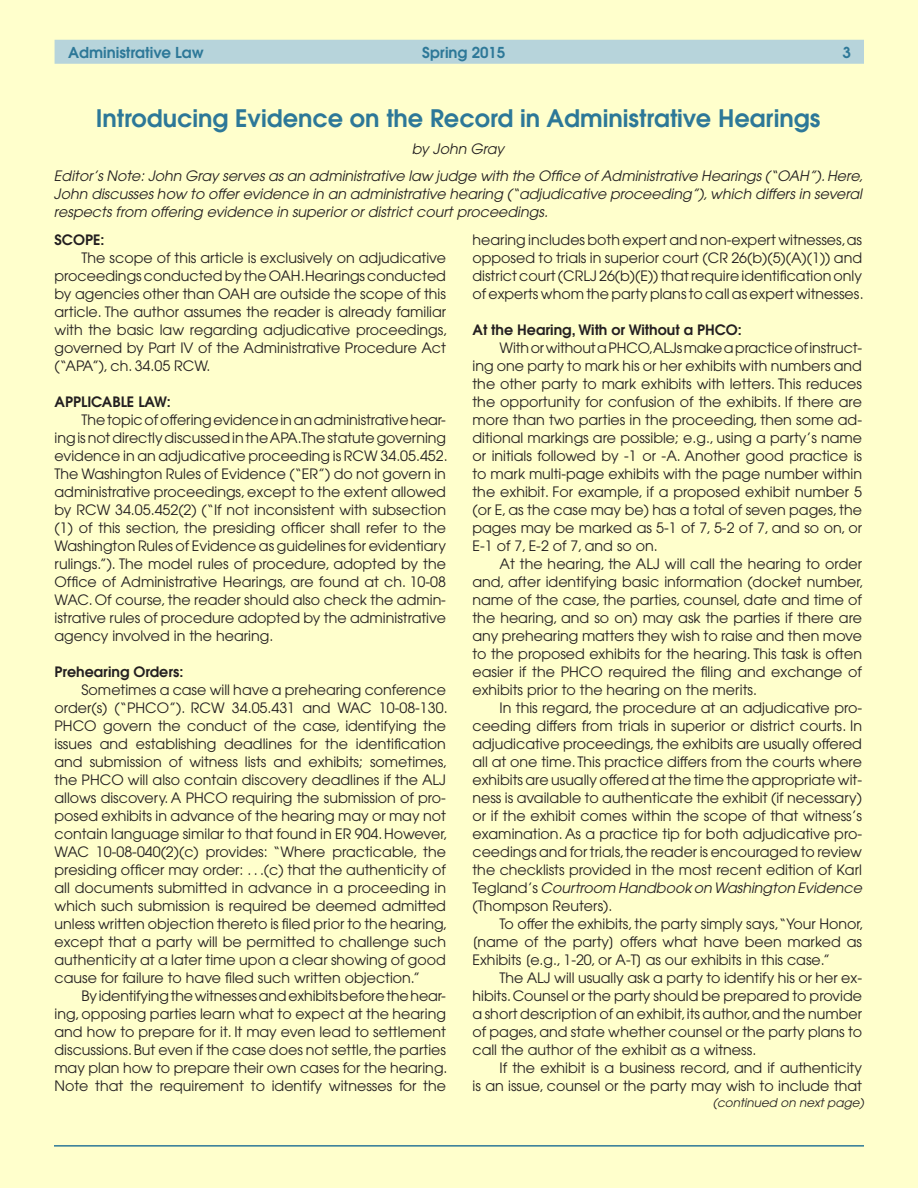
<style>
.page{position:relative;width:918px;height:1188px;background:#ffc}
.page>*{position:absolute;margin:0;border:0;box-sizing:border-box;transform-origin:0 0}
.title_new_column{font:600 24px "Avant Garde";color:#2d7898}
.folio{font:600 15px "Avant Garde";color:#2d7898}
.body{font:14.25px/18px "Avant Garde";color:#231f20;text-align:justify}
.ednote{font:italic 14.25px/18px "Avant Garde";color:#231f20;text-align:justify}
.sub{font:600 14.25px "Avant Garde";color:#231f20}
.byline{font:italic 14.25px "Avant Garde";color:#231f20}
.continued_on{font:italic 12px "Avant Garde";color:#231f20}
.s1{font-style:italic}
</style>
<div class="page">
<div style="left:55px;top:40px;width:809px;height:24px;background:#b7d4db"></div>
<hr style="left:54px;top:1145px;width:810px;height:2px;background:#2d7898">
<p class="folio" style="left:68px;top:43px;width:137px">Administrative Law</p>
<p class="folio" style="left:422px;top:43px;width:85px">Spring 2015</p>
<p class="folio" style="left:843px;top:43px;width:10px">3</p>
<p class="title_new_column" style="left:96px;top:103px;width:726px">Introducing Evidence on the Record in Administrative Hearings</p>
<p class="byline" style="left:412px;top:141px;width:94px">by John Gray</p>
<p class="ednote" style="left:54px;top:167px;width:811px">Editor’s Note: John Gray serves as an administrative law judge with the Office of Administrative Hearings (“OAH”). Here, John discusses how to offer evidence in an administrative hearing (“adjudicative proceeding”), which differs in several respects from offering evidence in superior or district court proceedings.</p>
<p class="sub" style="left:55px;top:231px;width:51px">SCOPE:</p>
<p class="body" style="left:55px;top:249px;width:395px;text-indent:27px">The scope of this article is exclusively on adjudicative proceedings conducted by the OAH.Hearings conducted by agencies other than OAH are outside the scope of this article. The author assumes the reader is already familiar with the basic law regarding adjudicative proceedings, governed by Part IV of the Administrative Procedure Act (“APA”), ch. 34.05 RCW.</p>
<p class="sub" style="left:55px;top:393px;width:118px">APPLICABLE LAW:</p>
<p class="body" style="left:55px;top:411px;width:395px;text-indent:27px">The topic of offering evidence in an administrative hear&shy;ing is not directly discussed in the APA.The statute governing evidence in an adjudicative proceeding is RCW 34.05.452.<br>The Washington Rules of Evidence (“ER”) do not govern in administrative proceedings, except to the extent allowed by RCW 34.05.452(2) (“If not inconsistent with subsection (1) of this section, the presiding officer shall refer to the Washington Rules of Evidence as guidelines for evidentiary rulings.”). The model rules of procedure, adopted by the Office of Administrative Hearings, are found at ch. 10-08<br>WAC. Of course, the reader should also check the admin&shy;istrative rules of procedure adopted by the administrative agency involved in the hearing.</p>
<p class="sub" style="left:55px;top:663px;width:130px">Prehearing Orders:</p>
<p class="body" style="left:55px;top:681px;width:395px;text-align:left;text-indent:27px">Sometimes a case will have a prehearing conference order(s) (“PHCO”). RCW 34.05.431 and WAC 10-08-130.<br>PHCO govern the conduct of the case, identifying the issues and establishing deadlines for the identification and submission of witness lists and exhibits; sometimes, the PHCO will also contain discovery deadlines if the ALJ allows discovery. A PHCO requiring the submission of pro&shy;posed exhibits in advance of the hearing may or may not contain language similar to that found in ER 904. However, WAC 10-08-040(2)(c) provides: “Where practicable, the presiding officer may order: . . .(c) that the authenticity of all documents submitted in advance in a proceeding in which such submission is required be deemed admitted unless written objection thereto is filed prior to the hearing, except that a party will be permitted to challenge such authenticity at a later time upon a clear showing of good cause for failure to have filed such written objection.”</p>
<p class="body" style="left:55px;top:987px;width:394px;text-indent:27px">By identifying the witnesses and exhibits before the hear&shy;ing, opposing parties learn what to expect at the hearing and how to prepare for it. It may even lead to settlement discussions. But even if the case does not settle, the parties may plan how to prepare their own cases for the hearing.<br>Note that the requirement to identify witnesses for the</p>
<p class="body" style="left:472px;top:231px;width:393px">hearing includes both expert and non-expert witnesses, as opposed to trials in superior court (CR 26(b)(5)(A)(1)) and district court (CRLJ 26(b)(E)) that require identification only of experts whom the party plans to call as expert witnesses.</p>
<p class="sub" style="left:472px;top:321px;width:271px">At the Hearing, With or Without a PHCO:</p>
<p class="body" style="left:472px;top:339px;width:391px;text-indent:27px">With or without a PHCO,ALJs make a practice of instruct&shy;ing one party to mark his or her exhibits with numbers and the other party to mark exhibits with letters. This reduces the opportunity for confusion of the exhibits. If there are more than two parties in the proceeding, then some ad&shy;ditional markings are possible; e.g., using a party’s name or initials followed by -1 or -A. Another good practice is to mark multi-page exhibits with the page number within the exhibit. For example, if a proposed exhibit number 5 (or E, as the case may be) has a total of seven pages, the pages may be marked as 5-1 of 7, 5-2 of 7, and so on, or E-1 of 7, E-2 of 7, and so on.</p>
<p class="body" style="left:472px;top:555px;width:393px;text-indent:27px">At the hearing, the ALJ will call the hearing to order and, after identifying basic information (docket number, name of the case, the parties, counsel, date and time of the hearing, and so on) may ask the parties if there are any prehearing matters they wish to raise and then move to the proposed exhibits for the hearing. This task is often easier if the PHCO required the filing and exchange of exhibits prior to the hearing on the merits.</p>
<p class="body" style="left:472px;top:699px;width:391px;text-indent:27px">In this regard, the procedure at an adjudicative pro&shy;ceeding differs from trials in superior or district courts. In adjudicative proceedings, the exhibits are usually offered all at one time. This practice differs from the courts where exhibits are usually offered at the time the appropriate wit&shy;ness is available to authenticate the exhibit (if necessary) or if the exhibit comes within the scope of that witness’s examination. As a practice tip for both adjudicative pro&shy;ceedings and for trials, the reader is encouraged to review the checklists provided in the most recent edition of Karl Tegland’s <span class="s1">Courtroom Handbook on Washington Evidence </span>(Thompson Reuters).</p>
<p class="body" style="left:472px;top:915px;width:393px;text-indent:27px">To offer the exhibits, the party simply says,“Your Honor, [name of the party] offers what have been marked as Exhibits [e.g., 1-20, or A-T] as our exhibits in this case.”</p>
<p class="body" style="left:472px;top:969px;width:391px;text-indent:27px">The ALJ will usually ask a party to identify his or her ex&shy;hibits. Counsel or the party should be prepared to provide a short description of an exhibit, its author, and the number of pages, and state whether counsel or the party plans to call the author of the exhibit as a witness.</p>
<p class="body" style="left:472px;top:1059px;width:391px;text-align:right">If the exhibit is a business record, and if authenticity<br>is an issue, counsel or the party may wish to include that</p>
<p class="continued_on" style="left:713px;top:1096px;width:153px">(continued on next page)</p>
</div>
